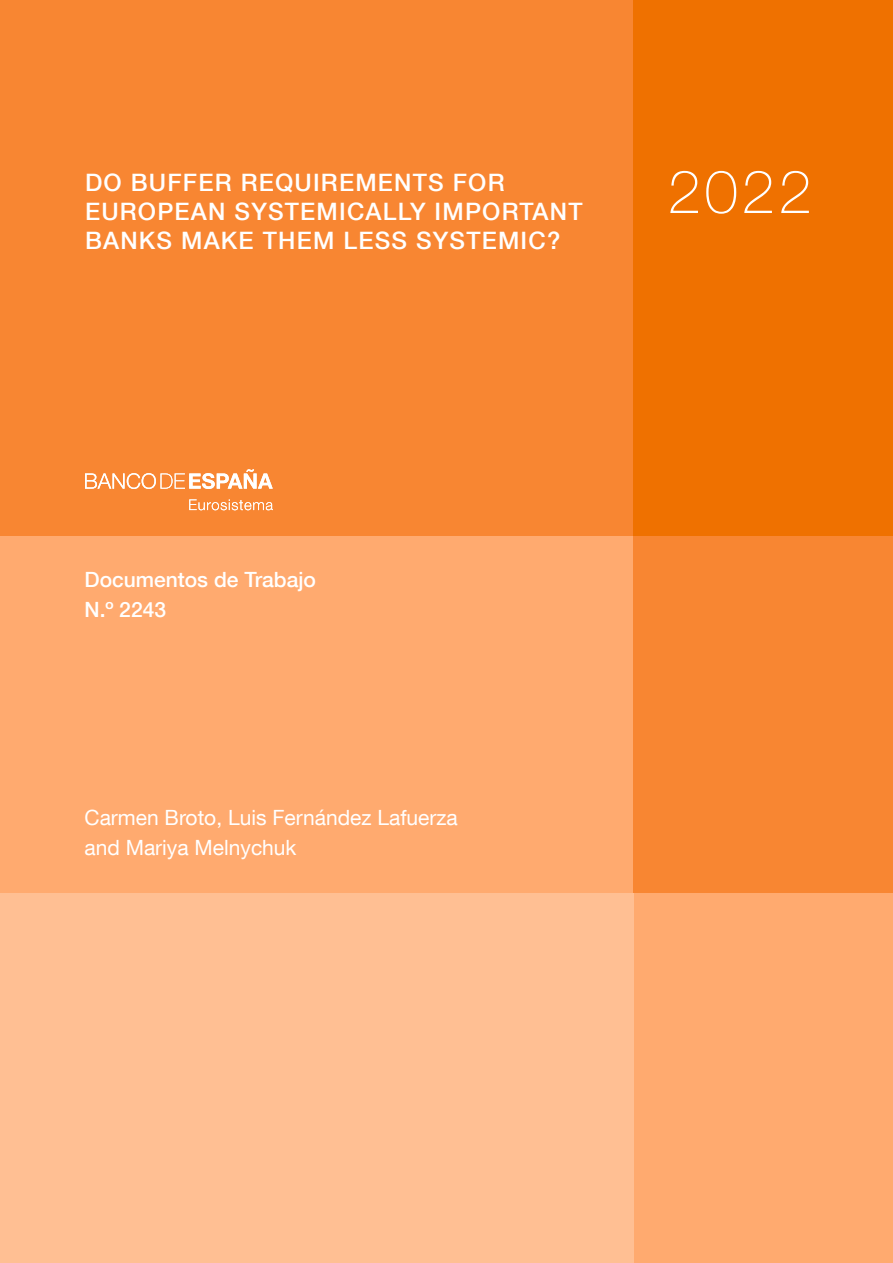
<style>
.page{position:relative;width:893px;height:1263px;background:#fff}
.page>*{position:absolute;margin:0;border:0;box-sizing:border-box;transform-origin:0 0}
.Año_DO_Portada{font:100 60px "Bd E Neue Helvetica";color:#fff}
.Título_DO_Portada{font:500 24px/28.8px "Bd E Neue Helvetica";letter-spacing:.05em;color:#fff}
.Autores_DO_Portada{font:21px "Bd E Neue Helvetica";color:#fff}
.Número_DO_Portada{font:500 21px/30px "Bd E Neue Helvetica";color:#fff}
</style>
<div class="page">
<div style="left:0;top:0;width:634px;height:536px;background:#f88632"></div>
<div style="left:634px;top:0;width:259px;height:536px;background:#ef7100"></div>
<div style="left:0;top:536px;width:634px;height:357px;background:#ffaa6f"></div>
<div style="left:634px;top:536px;width:259px;height:357px;background:#f88632"></div>
<div style="left:634px;top:893px;width:259px;height:370px;background:#ffaa6f"></div>
<div style="left:0;top:893px;width:634px;height:370px;background:#ffbf93"></div>
<svg style="left:85px;top:469px;width:188px;height:41px"></svg>
<h1 class="Título_DO_Portada" style="left:85px;top:168px;width:499px">DO BUFFER REQUIREMENTS FOR<br>EUROPEAN SYSTEMICALLY IMPORTANT<br>BANKS MAKE THEM LESS SYSTEMIC?</h1>
<p class="Año_DO_Portada" style="left:668px;top:156px;width:146px">2022</p>
<p class="Número_DO_Portada" style="left:85px;top:564px;width:233px">Documentos de Trabajo<br>N.º 2243</p>
<p class="Autores_DO_Portada" style="left:85px;top:804px;width:375px">Carmen Broto, Luis Fernández Lafuerza</p>
<p class="Autores_DO_Portada" style="left:85px;top:834px;width:214px">and Mariya Melnychuk</p>
</div>
